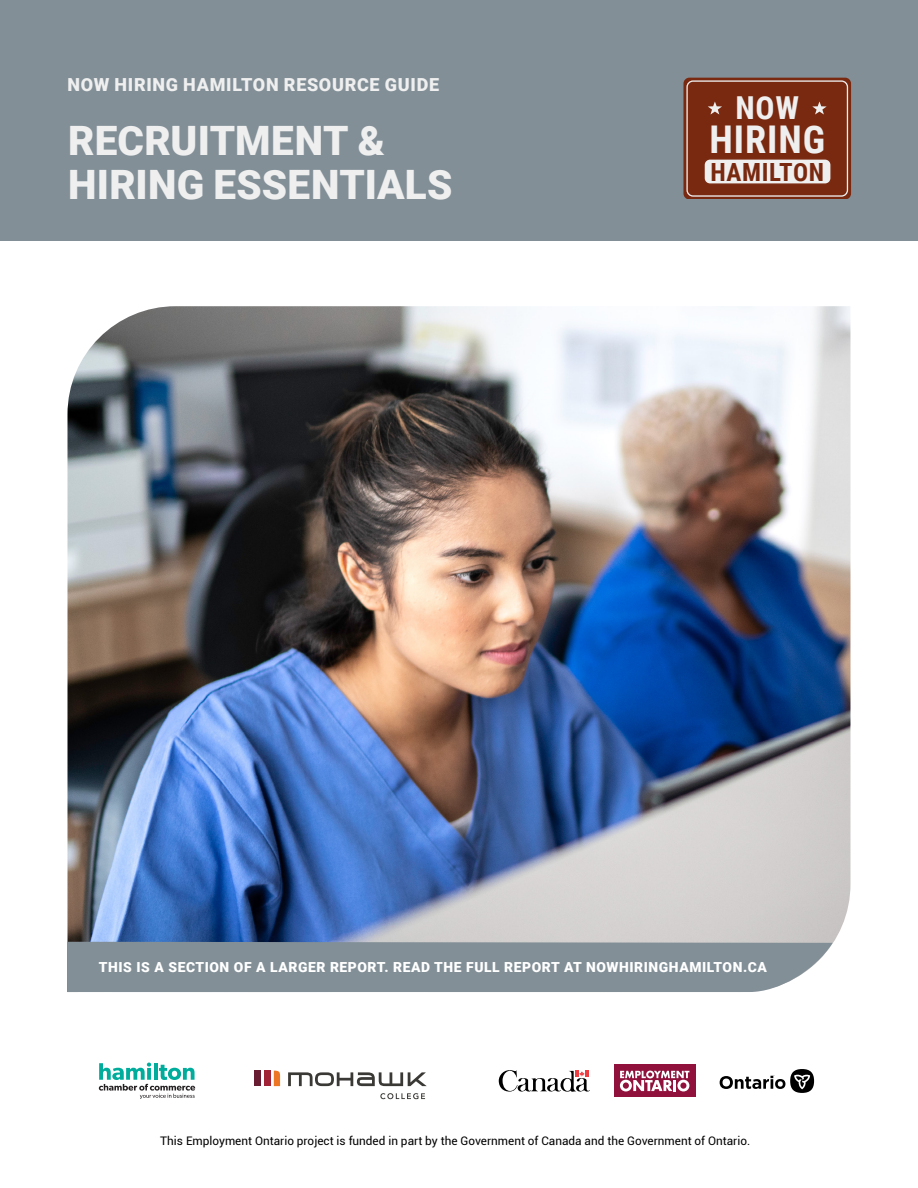
<style>
.page{position:relative;width:918px;height:1188px;background:#fff}
.page>*{position:absolute;margin:0;border:0;box-sizing:border-box;transform-origin:0 0}
.t1{font:900 40.5px/43.5px "Roboto";letter-spacing:.005em;color:#efefef}
.t2{font:700 38.25px "Roboto Condensed";letter-spacing:.025em;color:#efefef}
.t3{font:700 31.65px "Roboto Condensed";color:#efefef}
.t4{font:700 25.05px "Roboto Condensed";letter-spacing:.025em;color:#792910}
.t5{font:900 18px "Roboto";letter-spacing:.04em;color:#efefef}
.t6{font:900 13.8px "Roboto";letter-spacing:.04em;color:#fff}
.t7{font:11.85px "Roboto";color:#000}
</style>
<div class="page">
<div style="left:0;top:0;width:918px;height:240px;background:#828f97"></div>
<img style="left:68px;top:306px;width:782px;height:637px">
<div style="left:683px;top:78px;width:168px;height:121px;background:#792910;border-radius:6px"></div>
<div style="left:686px;top:80px;width:162px;height:117px;border:1px solid #efefef;border-radius:6px"></div>
<div style="left:704px;top:159px;width:127px;height:25px;background:#efefef;border-radius:6px"></div>
<div style="left:703px;top:158px;width:129px;height:27px;border:1px solid #792910;border-radius:6px"></div>
<svg style="left:812px;top:101px;width:15px;height:14px"></svg>
<svg style="left:708px;top:101px;width:14px;height:14px"></svg>
<div style="left:614px;top:1065px;width:82px;height:32px;background:#8f113c"></div>
<svg style="left:620px;top:1071px;width:69px;height:20px"></svg>
<svg style="left:499px;top:1070px;width:91px;height:22px"></svg>
<svg style="left:720px;top:1076px;width:65px;height:13px"></svg>
<div style="left:790px;top:1069px;width:24px;height:24px;background:#000;border-radius:50%"></div>
<svg style="left:794px;top:1074px;width:16px;height:15px"></svg>
<svg style="left:99px;top:1063px;width:96px;height:36px"></svg>
<svg style="left:380px;top:1093px;width:45px;height:6px"></svg>
<div style="left:255px;top:1071px;width:6px;height:15px;background:#681d33"></div>
<div style="left:264px;top:1071px;width:7px;height:15px;background:#a12236"></div>
<svg style="left:274px;top:1071px;width:6px;height:15px"></svg>
<svg style="left:288px;top:1072px;width:139px;height:14px"></svg>
<div style="left:68px;top:942px;width:765px;height:50px;background:#828f97"></div>
<h3 class="t5" style="left:68px;top:72px;width:373px">NOW HIRING HAMILTON RESOURCE GUIDE</h3>
<h1 class="t1" style="left:68px;top:118px;width:386px">RECRUITMENT &amp;<br>HIRING ESSENTIALS</h1>
<h3 class="t3" style="left:735px;top:85px;width:65px">NOW</h3>
<h2 class="t2" style="left:709px;top:112px;width:117px">HIRING</h2>
<h3 class="t4" style="left:710px;top:155px;width:115px">HAMILTON</h3>
<p class="t6" style="left:99px;top:958px;width:670px">THIS IS A SECTION OF A LARGER REPORT. READ THE FULL REPORT AT NOWHIRINGHAMILTON.CA</p>
<p class="t7" style="left:160px;top:1132px;width:591px">This Employment Ontario project is funded in part by the Government of Canada and the Government of Ontario.</p>
</div>
